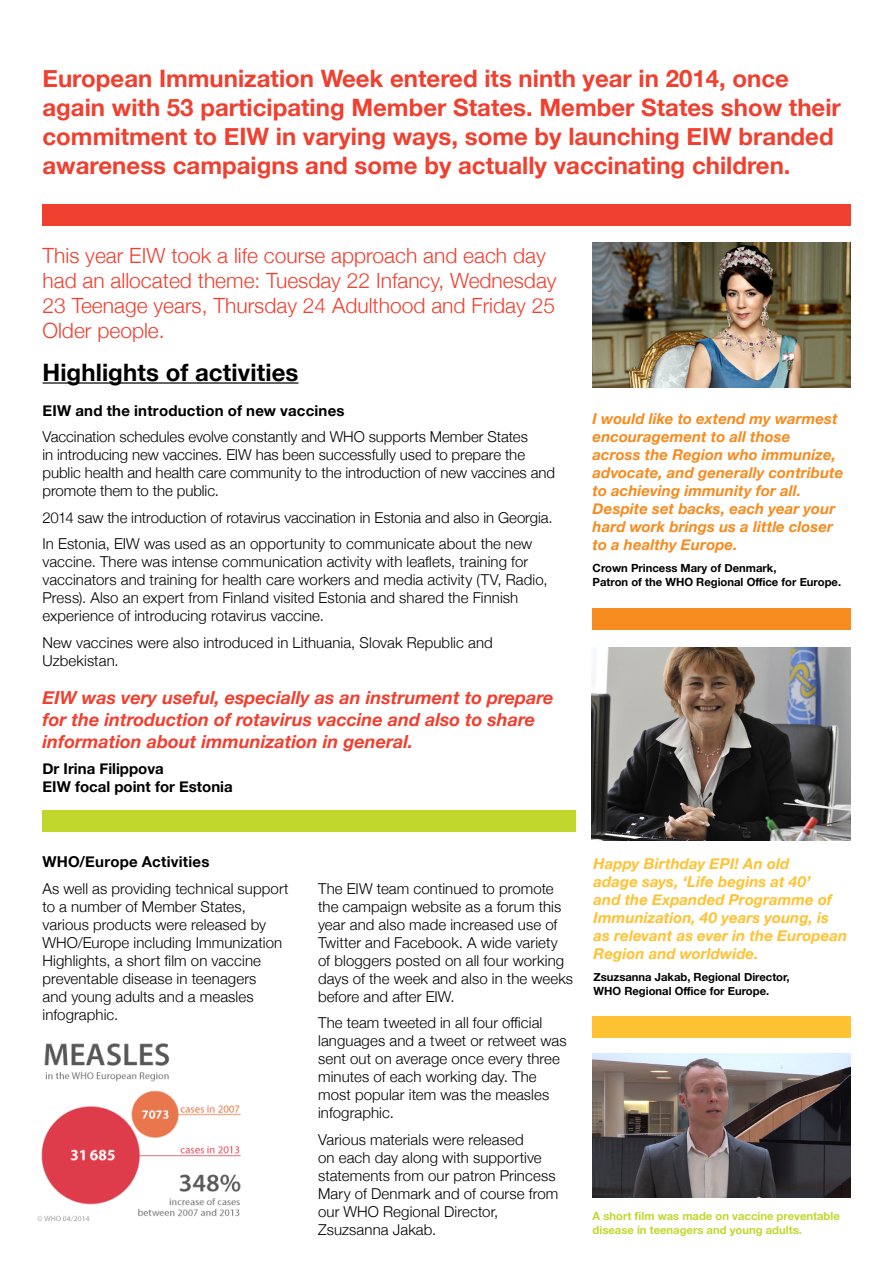
<style>
.page{position:relative;width:893px;height:1263px;background:#fff}
.page>*{position:absolute;margin:0;border:0;box-sizing:border-box;transform-origin:0 0}
.t1{font:700 24px/28.8px "Helvetica Neue";color:#ef4030}
.t2{font:700 24px "Helvetica Neue";letter-spacing:.005em;color:#000}
.t3{font:300 21px/25.2px "Helvetica Neue";color:#ef4030}
.t4{font:italic 700 18px/21.6px "Helvetica Neue";color:#ef4030}
.t5{font:300 15px/18px "Helvetica Neue";letter-spacing:.005em;color:#000}
.t6{font:italic 700 15px/18px "Helvetica Neue";letter-spacing:.005em;color:#f68b1f}
.t7{font:italic 700 15px/18px "Helvetica Neue";letter-spacing:.005em;color:#fec232}
.t8{font:700 15px/18px "Helvetica Neue";letter-spacing:.01em;color:#000}
.t9{font:700 11.25px/13.5px "Helvetica Neue";color:#000}
.t10{font:700 11.25px/13.5px "Helvetica Neue";color:#c1d72e}
</style>
<div class="page">
<img style="left:592px;top:242px;width:258px;height:146px">
<div style="left:43px;top:204px;width:807px;height:21px;background:#ef4030"></div>
<div style="left:592px;top:608px;width:258px;height:21px;background:#f68b1f"></div>
<div style="left:592px;top:1016px;width:258px;height:21px;background:#fec232"></div>
<hr style="left:43px;top:382px;width:255px;height:2px;background:#000">
<img style="left:37px;top:1043px;width:204px;height:179px">
<img style="left:592px;top:1053px;width:258px;height:144px">
<img style="left:591px;top:647px;width:259px;height:194px">
<div style="left:43px;top:810px;width:532px;height:21px;background:#c1d72e"></div>
<p class="t1" style="left:43px;top:65px;width:800px">European Immunization Week entered its ninth year in 2014, once again with 53 participating Member States. Member States show their commitment to EIW in varying ways, some by launching EIW branded awareness campaigns and some by actually vaccinating children.</p>
<h2 class="t3" style="left:43px;top:241px;width:515px">This year EIW took a life course approach and each day had an allocated theme: Tuesday 22 Infancy, Wednesday 23 Teenage years, Thursday 24 Adulthood and Friday 25<br>Older people.</h2>
<h1 class="t2" style="left:43px;top:353px;width:257px">Highlights of activities</h1>
<p class="t8" style="left:43px;top:402px;width:303px">EIW and the introduction of new vaccines</p>
<p class="t5" style="left:43px;top:427px;width:514px">Vaccination schedules evolve constantly and WHO supports Member States<br>in introducing new vaccines. EIW has been successfully used to prepare the public health and health care community to the introduction of new vaccines and promote them to the public.</p>
<p class="t5" style="left:43px;top:503px;width:512px;line-height:26.5px">2014 saw the introduction of rotavirus vaccination in Estonia and also in Georgia.<br>In Estonia, EIW was used as an opportunity to communicate about the new</p>
<p class="t5" style="left:43px;top:552px;width:506px">vaccine. There was intense communication activity with leaflets, training for vaccinators and training for health care workers and media activity (TV, Radio, Press). Also an expert from Finland visited Estonia and shared the Finnish experience of introducing rotavirus vaccine.</p>
<p class="t5" style="left:43px;top:632px;width:452px">New vaccines were also introduced in Lithuania, Slovak Republic and<br>Uzbekistan.</p>
<p class="t4" style="left:43px;top:688px;width:512px">EIW was very useful, especially as an instrument to prepare for the introduction of rotavirus vaccine and also to share information about immunization in general.</p>
<p class="t8" style="left:43px;top:760px;width:192px">Dr Irina Filippova<br>EIW focal point for Estonia</p>
<p class="t6" style="left:592px;top:410px;width:252px">I would like to extend my warmest encouragement to all those<br>across the Region who immunize, advocate, and generally contribute to achieving immunity for all.<br>Despite set backs, each year your hard work brings us a little closer to a healthy Europe.</p>
<p class="t9" style="left:592px;top:562px;width:250px">Crown Princess Mary of Denmark,<br>Patron of the WHO Regional Office for Europe.</p>
<p class="t8" style="left:43px;top:853px;width:168px">WHO/Europe Activities</p>
<p class="t5" style="left:43px;top:878px;width:248px">As well as providing technical support to a number of Member States, various products were released by<br>WHO/Europe including Immunization<br>Highlights, a short film on vaccine preventable disease in teenagers<br>and young adults and a measles infographic.</p>
<p class="t5" style="left:318px;top:878px;width:257px">The EIW team continued to promote the campaign website as a forum this year and also made increased use of Twitter and Facebook. A wide variety of bloggers posted on all four working days of the week and also in the weeks before and after EIW.</p>
<p class="t5" style="left:318px;top:1012px;width:250px">The team tweeted in all four official languages and a tweet or retweet was sent out on average once every three minutes of each working day. The most popular item was the measles infographic.</p>
<p class="t5" style="left:318px;top:1129px;width:242px">Various materials were released<br>on each day along with supportive statements from our patron Princess<br>Mary of Denmark and of course from our WHO Regional Director,<br>Zsuzsanna Jakab.</p>
<p class="t7" style="left:593px;top:855px;width:255px">Happy Birthday EPI! An old<br>adage says, ‘Life begins at 40’<br>and the Expanded Programme of<br>Immunization, 40 years young, is as relevant as ever in the European<br>Region and worldwide.</p>
<p class="t9" style="left:593px;top:971px;width:198px">Zsuzsanna Jakab, Regional Director,<br>WHO Regional Office for Europe.</p>
<p class="t10" style="left:592px;top:1210px;width:249px">A short film was made on vaccine preventable disease in teenagers and young adults.</p>
</div>
